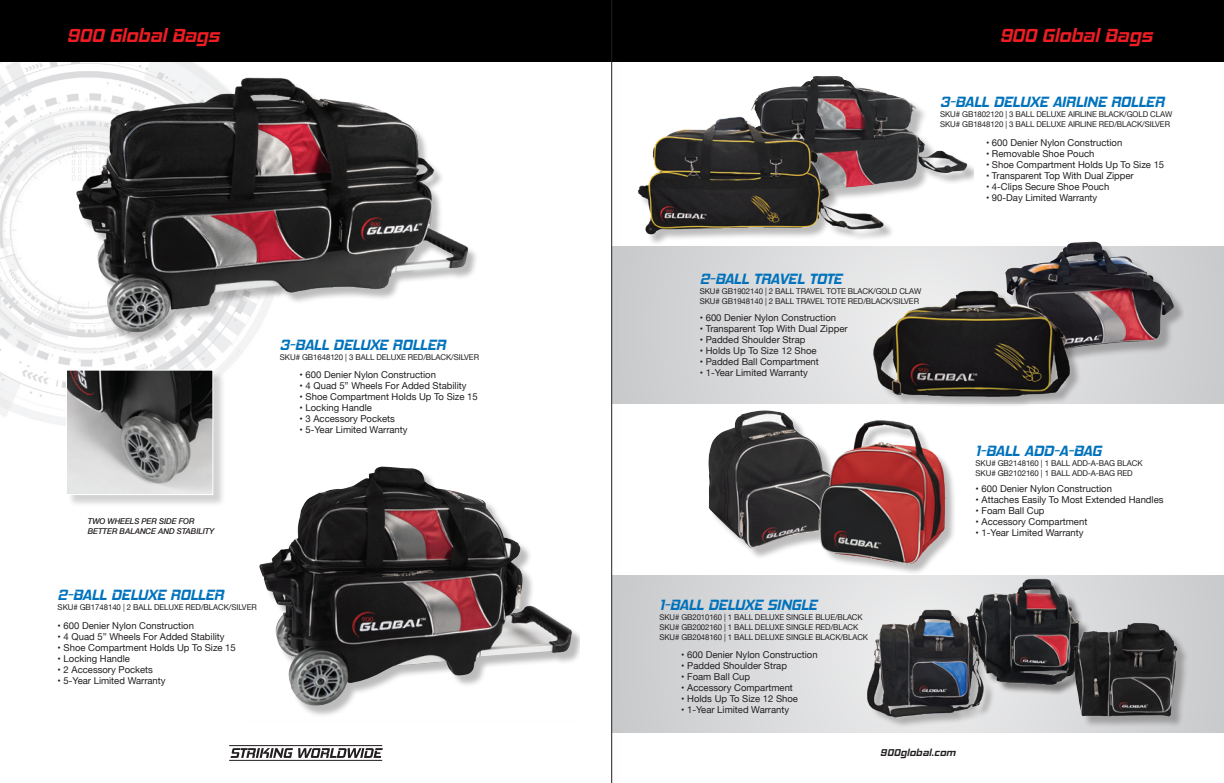
<style>
.page{position:relative;width:1224px;height:783px;background:#fff}
.page>*{position:absolute;margin:0;border:0;box-sizing:border-box;transform-origin:0 0}
.t1{font:italic 700 19px "Hemi Head Rg";color:#ee1d23}
.t2{font:italic 700 15px "Hemi Head Rg";letter-spacing:-.025em;color:#0072bc}
.t3{font:italic 700 10px "Hemi Head Rg";letter-spacing:.02em;color:#231f20}
.t4{font:9.5px "Helvetica Neue";color:#231f20}
.t5{font:8px/10px "Helvetica Neue";letter-spacing:-.01em;color:#231f20}
.t6{font:italic 500 8px/10px "Helvetica Neue";letter-spacing:-.01em;color:#231f20}
</style>
<div class="page">
<img style="left:0;top:62px;width:244px;height:363px">
<div style="left:0;top:0;width:612px;height:62px;background:#000001"></div>
<div style="left:67px;top:371px;width:159px;height:137px;background:#231f20;opacity:.2"></div>
<img style="left:68px;top:372px;width:143px;height:121px">
<div style="left:66px;top:370px;width:147px;height:125px;border:1px solid #fff"></div>
<img style="left:259px;top:469px;width:313px;height:237px">
<img style="left:66px;top:71px;width:410px;height:279px">
<div style="left:612px;top:0;width:612px;height:62px;background:#000001"></div>
<img style="left:751px;top:77px;width:216px;height:116px">
<div style="left:640px;top:119px;width:255px;height:127px;background:#231f20;opacity:.3"></div>
<img style="left:638px;top:109px;width:250px;height:131px">
<div style="left:710px;top:412px;width:136px;height:149px;background:#231f20;opacity:.3"></div>
<img style="left:708px;top:410px;width:125px;height:138px">
<svg style="left:621px;top:246px;width:603px;height:158px;fill:#d7d8d9"></svg>
<svg style="left:621px;top:575px;width:603px;height:158px;fill:#d7d7d9"></svg>
<div style="left:821px;top:423px;width:136px;height:153px;background:#231f20;opacity:.3"></div>
<img style="left:815px;top:418px;width:133px;height:150px">
<div style="left:1007px;top:243px;width:176px;height:120px;background:#231f20;opacity:.3"></div>
<img style="left:1005px;top:242px;width:169px;height:112px">
<img style="left:867px;top:282px;width:211px;height:124px">
<div style="left:969px;top:580px;width:122px;height:119px;background:#231f20;opacity:.3"></div>
<img style="left:955px;top:572px;width:140px;height:117px">
<div style="left:869px;top:612px;width:126px;height:117px;background:#231f20;opacity:.3"></div>
<img style="left:856px;top:601px;width:141px;height:120px">
<div style="left:1075px;top:624px;width:114px;height:104px;background:#231f20;opacity:.3"></div>
<img style="left:1073px;top:623px;width:104px;height:94px">
<hr style="left:229px;top:745px;width:156px;height:4px;background:#231f20;opacity:.1">
<hr style="left:229px;top:745px;width:153px;height:1px;background:#231f20">
<hr style="left:229px;top:760px;width:153px;height:1px;background:#231f20">
<svg style="left:231px;top:748px;width:152px;height:10px"></svg>
<div style="left:610px;top:0;width:11px;height:783px;background:#231f20;opacity:.1"></div>
<hr style="left:611px;top:0;width:1px;height:783px;background:#231f20">
<h1 class="t1" style="left:67px;top:24px;width:154px">900 Global Bags</h1>
<h1 class="t1" style="left:1000px;top:24px;width:154px">900 Global Bags</h1>
<h2 class="t2" style="left:280px;top:336px;width:167px">3-BALL DELUXE ROLLER</h2>
<p class="t5" style="left:280px;top:352px;width:201px">SKU# GB1648120 | 3 BALL DELUXE RED/BLACK/SILVER</p>
<p class="t4" style="left:300px;top:367px;width:138px">• 600 Denier Nylon Construction</p>
<p class="t4" style="left:300px;top:378px;width:168px">• 4 Quad 5” Wheels For Added Stability</p>
<p class="t4" style="left:300px;top:389px;width:180px">• Shoe Compartment Holds Up To Size 15</p>
<p class="t4" style="left:300px;top:400px;width:74px">• Locking Handle</p>
<p class="t4" style="left:300px;top:411px;width:97px">• 3 Accessory Pockets</p>
<p class="t4" style="left:300px;top:422px;width:110px">• 5-Year Limited Warranty</p>
<p class="t6" style="left:88px;top:516px;width:128px">TWO WHEELS PER SIDE FOR<br>BETTER BALANCE AND STABILITY</p>
<h2 class="t2" style="left:58px;top:586px;width:168px">2-BALL DELUXE ROLLER</h2>
<p class="t5" style="left:58px;top:603px;width:201px">SKU# GB1748140 | 2 BALL DELUXE RED/BLACK/SILVER</p>
<p class="t4" style="left:58px;top:619px;width:138px">• 600 Denier Nylon Construction</p>
<p class="t4" style="left:58px;top:630px;width:168px">• 4 Quad 5” Wheels For Added Stability</p>
<p class="t4" style="left:58px;top:641px;width:180px">• Shoe Compartment Holds Up To Size 15</p>
<p class="t4" style="left:58px;top:652px;width:74px">• Locking Handle</p>
<p class="t4" style="left:58px;top:663px;width:97px">• 2 Accessory Pockets</p>
<p class="t4" style="left:58px;top:674px;width:110px">• 5-Year Limited Warranty</p>
<h2 class="t2" style="left:940px;top:93px;width:226px">3-BALL DELUXE AIRLINE ROLLER</h2>
<p class="t5" style="left:940px;top:110px;width:234px">SKU# GB1802120 | 3 BALL DELUXE AIRLINE BLACK/GOLD CLAW<br>SKU# GB1848120 | 3 BALL DELUXE AIRLINE RED/BLACK/SILVER</p>
<p class="t4" style="left:986px;top:136px;width:138px">• 600 Denier Nylon Construction</p>
<p class="t4" style="left:986px;top:147px;width:110px">• Removable Shoe Pouch</p>
<p class="t4" style="left:986px;top:158px;width:180px">• Shoe Compartment Holds Up To Size 15</p>
<p class="t4" style="left:986px;top:169px;width:149px">• Transparent Top With Dual Zipper</p>
<p class="t4" style="left:986px;top:180px;width:125px">• 4-Clips Secure Shoe Pouch</p>
<p class="t4" style="left:986px;top:191px;width:113px">• 90-Day Limited Warranty</p>
<h2 class="t2" style="left:700px;top:270px;width:144px">2-BALL TRAVEL TOTE</h2>
<p class="t5" style="left:700px;top:287px;width:223px">SKU# GB1902140 | 2 BALL TRAVEL TOTE BLACK/GOLD CLAW<br>SKU# GB1948140 | 2 BALL TRAVEL TOTE RED/BLACK/SILVER</p>
<p class="t4" style="left:700px;top:311px;width:138px">• 600 Denier Nylon Construction</p>
<p class="t4" style="left:700px;top:322px;width:149px">• Transparent Top With Dual Zipper</p>
<p class="t4" style="left:700px;top:333px;width:107px">• Padded Shoulder Strap</p>
<p class="t4" style="left:700px;top:344px;width:118px">• Holds Up To Size 12 Shoe</p>
<p class="t4" style="left:700px;top:355px;width:121px">• Padded Ball Compartment</p>
<p class="t4" style="left:700px;top:366px;width:110px">• 1-Year Limited Warranty</p>
<h2 class="t2" style="left:660px;top:596px;width:159px">1-BALL DELUXE SINGLE</h2>
<p class="t5" style="left:660px;top:613px;width:210px">SKU# GB2010160 | 1 BALL DELUXE SINGLE BLUE/BLACK<br>SKU# GB2002160 | 1 BALL DELUXE SINGLE RED/BLACK<br>SKU# GB2048160 | 1 BALL DELUXE SINGLE BLACK/BLACK</p>
<p class="t4" style="left:681px;top:648px;width:138px">• 600 Denier Nylon Construction</p>
<p class="t4" style="left:681px;top:659px;width:107px">• Padded Shoulder Strap</p>
<p class="t4" style="left:681px;top:670px;width:70px">• Foam Ball Cup</p>
<p class="t4" style="left:681px;top:681px;width:113px">• Accessory Compartment</p>
<p class="t4" style="left:681px;top:692px;width:118px">• Holds Up To Size 12 Shoe</p>
<p class="t4" style="left:681px;top:703px;width:110px">• 1-Year Limited Warranty</p>
<h2 class="t2" style="left:976px;top:442px;width:128px">1-BALL ADD-A-BAG</h2>
<p class="t5" style="left:976px;top:459px;width:168px">SKU# GB2148160 | 1 BALL ADD-A-BAG BLACK<br>SKU# GB2102160 | 1 BALL ADD-A-BAG RED</p>
<p class="t4" style="left:976px;top:482px;width:138px">• 600 Denier Nylon Construction</p>
<p class="t4" style="left:976px;top:493px;width:189px">• Attaches Easily To Most Extended Handles</p>
<p class="t4" style="left:976px;top:504px;width:70px">• Foam Ball Cup</p>
<p class="t4" style="left:976px;top:515px;width:113px">• Accessory Compartment</p>
<p class="t4" style="left:976px;top:526px;width:110px">• 1-Year Limited Warranty</p>
<p class="t3" style="left:880px;top:747px;width:77px">900global.com</p>
</div>
